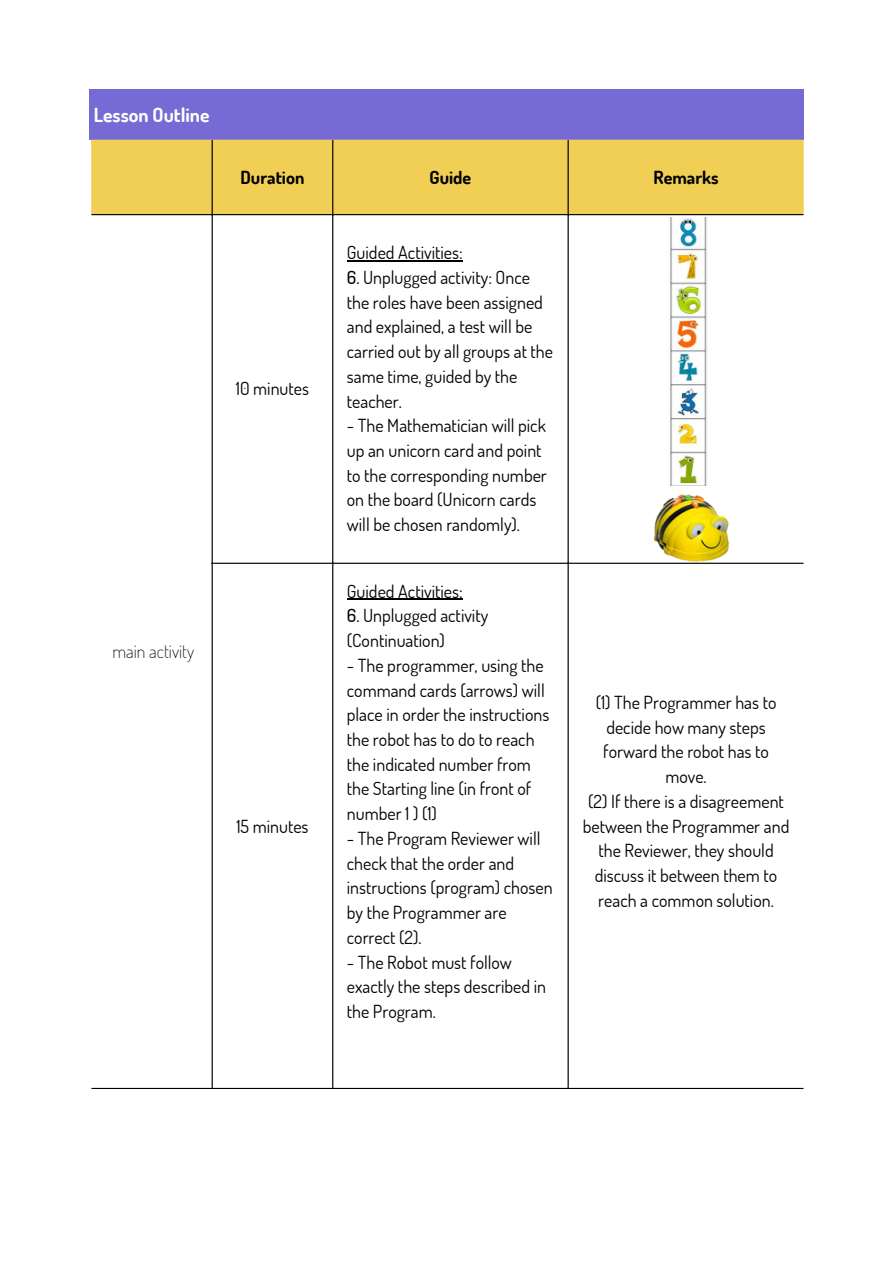
<style>
.page{position:relative;width:893px;height:1264px;background:#fff}
.page>*{position:absolute;margin:0;border:0;box-sizing:border-box;transform-origin:0 0}
.t1{font:700 19.5px "Dosis";color:#fff}
.t2{font:18px/24.8px "Dosis";color:#000}
.t3{font:700 18px "Dosis";color:#000}
.t4{font:200 18px "Dosis";color:#000}
.s1{font-weight:500}
</style>
<div class="page">
<div style="left:89px;top:89px;width:714px;height:50px;background:#766ad4"></div>
<div style="left:91px;top:140px;width:712px;height:74px;background:#f1ce54"></div>
<hr style="left:347px;top:260px;width:115px;height:1px;background:#000">
<hr style="left:347px;top:598px;width:115px;height:2px;background:#000">
<hr style="left:211px;top:140px;width:2px;height:947px;background:#000">
<hr style="left:332px;top:140px;width:1px;height:947px;background:#000">
<hr style="left:567px;top:140px;width:1px;height:947px;background:#000">
<hr style="left:91px;top:214px;width:712px;height:1px;background:#000">
<hr style="left:211px;top:562px;width:592px;height:2px;background:#000">
<hr style="left:91px;top:1087px;width:712px;height:1px;background:#000">
<img style="left:670px;top:218px;width:37px;height:267px">
<img style="left:650px;top:494px;width:82px;height:70px">
<img style="left:654px;top:495px;width:74px;height:65px">
<p class="t1" style="left:94px;top:102px;width:117px">Lesson Outline</p>
<p class="t4" style="left:112px;top:639px;width:83px">main activity</p>
<p class="t3" style="left:240px;top:165px;width:65px">Duration</p>
<p class="t3" style="left:429px;top:165px;width:43px">Guide</p>
<p class="t3" style="left:653px;top:165px;width:66px">Remarks</p>
<p class="t2" style="left:236px;top:375px;width:75px">10 minutes</p>
<p class="t2" style="left:236px;top:813px;width:74px">15 minutes</p>
<p class="t2" style="left:347px;top:239px;width:117px">Guided Activities:</p>
<p class="t2" style="left:347px;top:264px;width:208px"><span class="s1">6.</span> Unplugged activity: Once the roles have been assigned and explained, a test will be carried out by all groups at the same time, guided by the teacher.</p>
<p class="t2" style="left:347px;top:413px;width:201px">- The Mathematician will pick up an unicorn card and point to the corresponding number on the board (Unicorn cards will be chosen randomly).</p>
<p class="t2" style="left:347px;top:578px;width:117px">Guided Activities:</p>
<p class="t2" style="left:347px;top:603px;width:143px"><span class="s1">6.</span> Unplugged activity (Continuation)</p>
<p class="t2" style="left:347px;top:652px;width:204px">- The programmer, using the command cards (arrows) will place in order the instructions the robot has to do to reach the indicated number from the Starting line (in front of number 1 ) (1)</p>
<p class="t2" style="left:347px;top:825px;width:207px">- The Program Reviewer will check that the order and instructions (program) chosen by the Programmer are correct (2).</p>
<p class="t2" style="left:347px;top:949px;width:201px">- The Robot must follow exactly the steps described in the Program.</p>
<p class="t2" style="left:582px;top:689px;width:208px;text-align:center">(1) The Programmer has to decide how many steps forward the robot has to move.<br>(2) If there is a disagreement between the Programmer and the Reviewer, they should discuss it between them to reach a common solution.</p>
</div>
